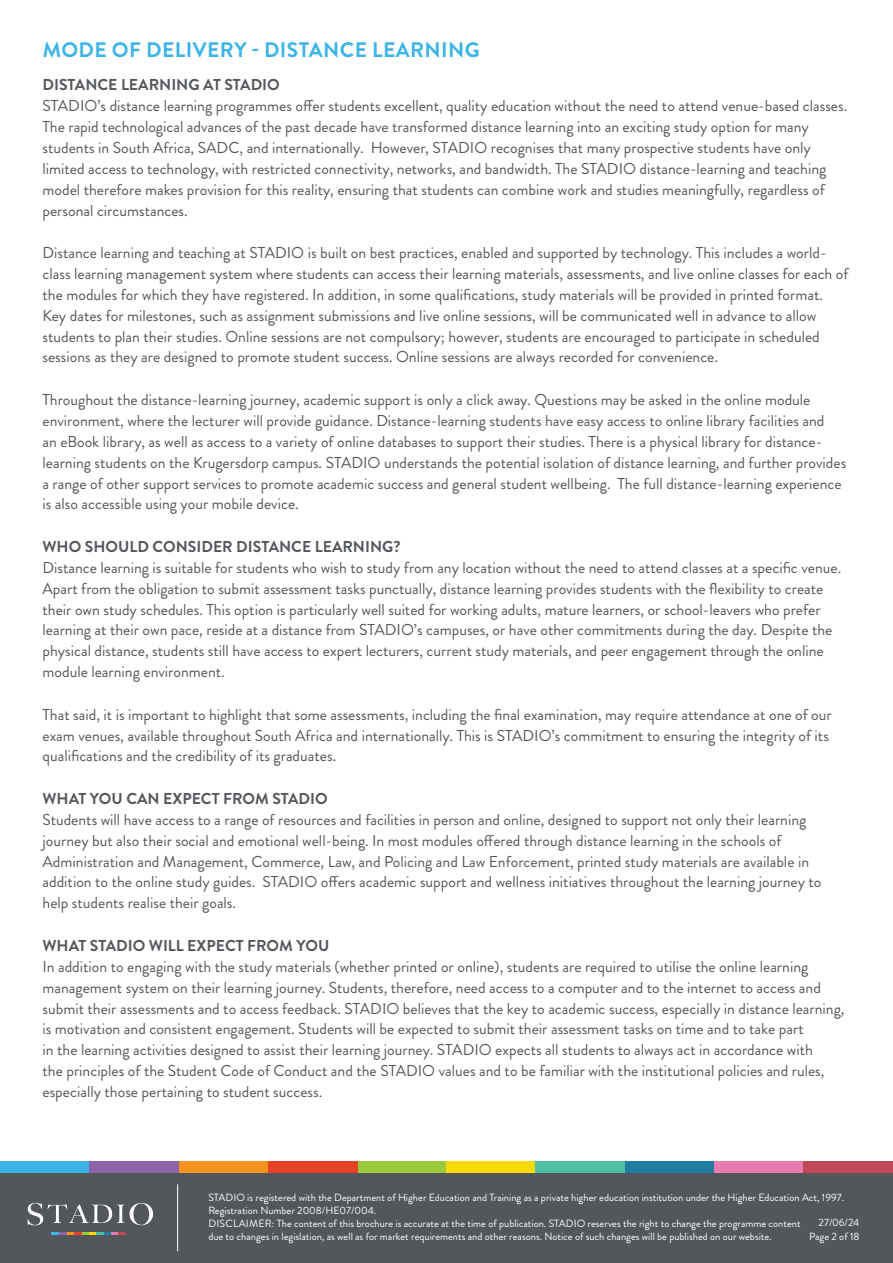
<style>
.page{position:relative;width:893px;height:1263px;background:#fff}
.page>*{position:absolute;margin:0;border:0;box-sizing:border-box;transform-origin:0 0}
.t1{font:700 21px "Brandon Grotesque";letter-spacing:.02em;color:#3cb4e7}
.t2{font:15.75px/21px "Brandon Grotesque";color:#53575b}
.t3{font:700 15.75px "Brandon Grotesque";color:#53575b}
.t4{font:10.5px/12.8px "Brandon Grotesque";color:#fff}
</style>
<div class="page">
<div style="left:0;top:1172px;width:893px;height:91px;background:#53575b"></div>
<hr style="left:177px;top:1184px;width:1px;height:67px;background:#fff">
<svg style="left:28px;top:1203px;width:125px;height:22px"></svg>
<svg style="left:52px;top:1232px;width:74px;height:3px"></svg>
<div style="left:357px;top:1161px;width:89px;height:11px;background:#9aca3c"></div>
<div style="left:179px;top:1161px;width:89px;height:11px;background:#f7941e"></div>
<div style="left:625px;top:1161px;width:89px;height:11px;background:#207da2"></div>
<div style="left:0;top:1161px;width:89px;height:11px;background:#3cb4e7"></div>
<div style="left:89px;top:1161px;width:90px;height:11px;background:#8d64aa"></div>
<div style="left:268px;top:1161px;width:89px;height:11px;background:#e44126"></div>
<div style="left:446px;top:1161px;width:90px;height:11px;background:#fada00"></div>
<div style="left:536px;top:1161px;width:89px;height:11px;background:#4fbfa5"></div>
<div style="left:714px;top:1161px;width:90px;height:11px;background:#e97bb1"></div>
<div style="left:804px;top:1161px;width:89px;height:11px;background:#bf4956"></div>
<h1 class="t1" style="left:43px;top:35px;width:439px">MODE OF DELIVERY - DISTANCE LEARNING</h1>
<p class="t3" style="left:43px;top:73px;width:239px">DISTANCE LEARNING AT STADIO</p>
<p class="t2" style="left:43px;top:95px;width:806px">STADIO’s distance learning programmes offer students excellent, quality education without the need to attend venue-based classes.<br>The rapid technological advances of the past decade have transformed distance learning into an exciting study option for many students in South Africa, SADC, and internationally. However, STADIO recognises that many prospective students have only limited access to technology, with restricted connectivity, networks, and bandwidth. The STADIO distance-learning and teaching model therefore makes provision for this reality, ensuring that students can combine work and studies meaningfully, regardless of personal circumstances.</p>
<p class="t2" style="left:43px;top:242px;width:807px">Distance learning and teaching at STADIO is built on best practices, enabled and supported by technology. This includes a world&shy;class learning management system where students can access their learning materials, assessments, and live online classes for each of the modules for which they have registered. In addition, in some qualifications, study materials will be provided in printed format.<br>Key dates for milestones, such as assignment submissions and live online sessions, will be communicated well in advance to allow students to plan their studies. Online sessions are not compulsory; however, students are encouraged to participate in scheduled sessions as they are designed to promote student success. Online sessions are always recorded for convenience.</p>
<p class="t2" style="left:43px;top:389px;width:805px">Throughout the distance-learning journey, academic support is only a click away. Questions may be asked in the online module environment, where the lecturer will provide guidance. Distance-learning students have easy access to online library facilities and<br>an eBook library, as well as access to a variety of online databases to support their studies. There is a physical library for distance&shy;learning students on the Krugersdorp campus. STADIO understands the potential isolation of distance learning, and further provides a range of other support services to promote academic success and general student wellbeing. The full distance-learning experience is also accessible using your mobile device.</p>
<p class="t3" style="left:43px;top:535px;width:359px">WHO SHOULD CONSIDER DISTANCE LEARNING?</p>
<p class="t2" style="left:43px;top:557px;width:800px">Distance learning is suitable for students who wish to study from any location without the need to attend classes at a specific venue.<br>Apart from the obligation to submit assessment tasks punctually, distance learning provides students with the flexibility to create their own study schedules. This option is particularly well suited for working adults, mature learners, or school-leavers who prefer learning at their own pace, reside at a distance from STADIO’s campuses, or have other commitments during the day. Despite the physical distance, students still have access to expert lecturers, current study materials, and peer engagement through the online module learning environment.</p>
<p class="t2" style="left:43px;top:704px;width:791px">That said, it is important to highlight that some assessments, including the final examination, may require attendance at one of our exam venues, available throughout South Africa and internationally. This is STADIO’s commitment to ensuring the integrity of its qualifications and the credibility of its graduates.</p>
<p class="t3" style="left:43px;top:787px;width:287px">WHAT YOU CAN EXPECT FROM STADIO</p>
<p class="t2" style="left:43px;top:809px;width:780px">Students will have access to a range of resources and facilities in person and online, designed to support not only their learning journey but also their social and emotional well-being. In most modules offered through distance learning in the schools of Administration and Management, Commerce, Law, and Policing and Law Enforcement, printed study materials are available in addition to the online study guides. STADIO offers academic support and wellness initiatives throughout the learning journey to help students realise their goals.</p>
<p class="t3" style="left:43px;top:934px;width:288px">WHAT STADIO WILL EXPECT FROM YOU</p>
<p class="t2" style="left:43px;top:956px;width:803px">In addition to engaging with the study materials (whether printed or online), students are required to utilise the online learning management system on their learning journey. Students, therefore, need access to a computer and to the internet to access and submit their assessments and to access feedback. STADIO believes that the key to academic success, especially in distance learning, is motivation and consistent engagement. Students will be expected to submit their assessment tasks on time and to take part<br>in the learning activities designed to assist their learning journey. STADIO expects all students to always act in accordance with<br>the principles of the Student Code of Conduct and the STADIO values and to be familiar with the institutional policies and rules, especially those pertaining to student success.</p>
<p class="t4" style="left:208px;top:1191px;width:637px">STADIO is registered with the Department of Higher Education and Training as a private higher education institution under the Higher Education Act, 1997.<br>Registration Number 2008/HE07/004.<br>DISCLAIMER: The content of this brochure is accurate at the time of publication. STADIO reserves the right to change the programme content<br>due to changes in legislation, as well as for market requirements and other reasons. Notice of such changes will be published on our website.</p>
<p class="t4" style="left:809px;top:1216px;width:52px;line-height:13.5px;text-align:right">27/06/24<br>Page 2 of 18</p>
</div>
